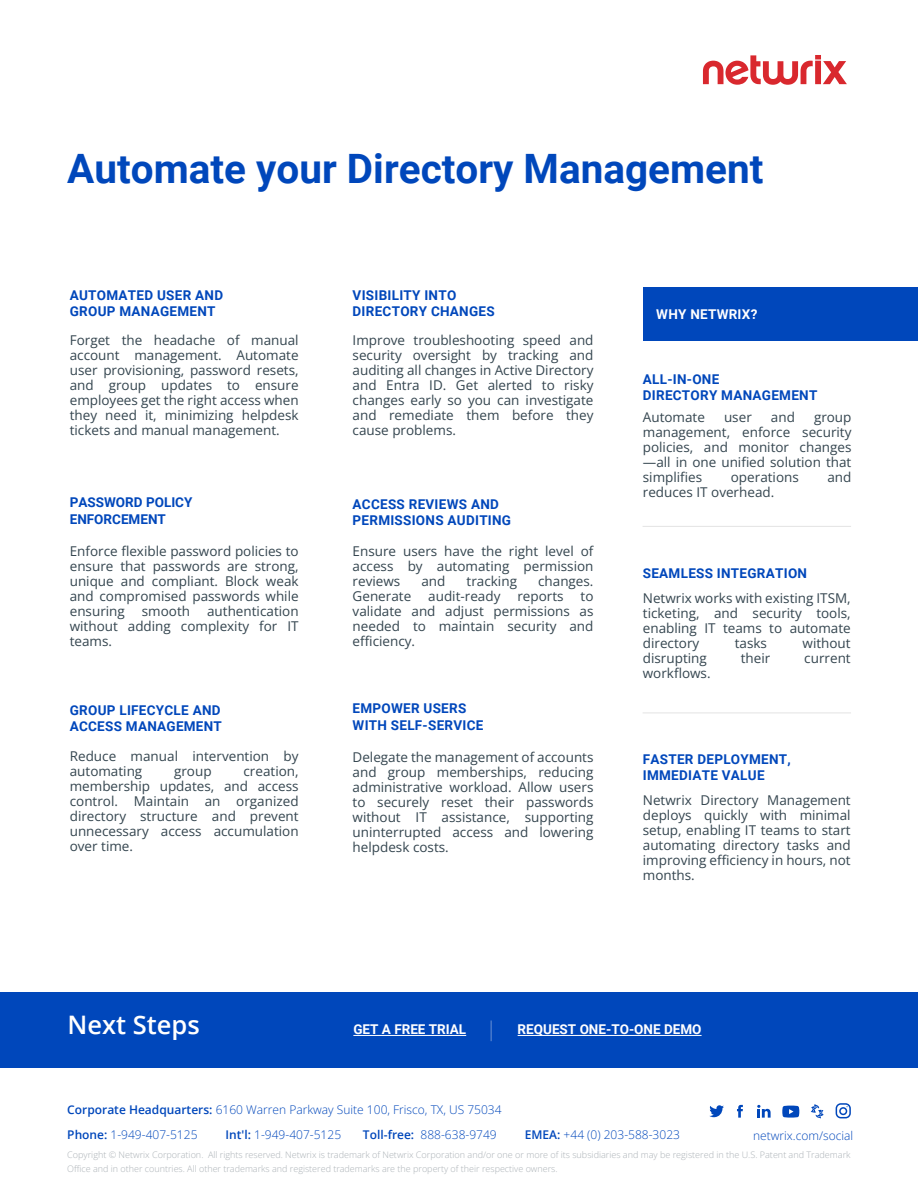
<style>
.page{position:relative;width:918px;height:1188px;background:#fff}
.page>*{position:absolute;margin:0;border:0;box-sizing:border-box;transform-origin:0 0}
.t1{font:700 40.5px "Roboto";color:#0047bb}
.t2{font:600 25.5px "Open Sans";color:#fff}
.t3{font:13.5px/15px "Open Sans";color:#34454f;text-align:justify}
.t4{font:700 13.5px/16.2px "Roboto";letter-spacing:.02em;color:#0047bb}
.t5{font:700 13.5px "Roboto";color:#fff}
.t6{font:700 13.5px/16.2px "Roboto";color:#0047bb}
.t7{font:700 13.5px "Roboto";letter-spacing:.02em;color:#fff}
.t8{font:300 12px/24.9px "Open Sans";color:#0047bb}
.t9{font:300 9px/13.5px "Open Sans";color:#aab1b6}
.s1{font-weight:600}
</style>
<div class="page">
<div style="left:643px;top:287px;width:275px;height:54px;background:#0047bb"></div>
<svg style="left:703px;top:55px;width:144px;height:30px"></svg>
<div style="left:0;top:992px;width:918px;height:76px;background:#0047bb"></div>
<hr style="left:353px;top:1035px;width:113px;height:1px;background:#fff">
<hr style="left:518px;top:1035px;width:184px;height:1px;background:#fff">
<hr style="left:490px;top:1021px;width:2px;height:20px;background:#f2f2f2">
<svg style="left:757px;top:1105px;width:14px;height:13px"></svg>
<svg style="left:737px;top:1105px;width:6px;height:13px"></svg>
<svg style="left:709px;top:1105px;width:15px;height:12px"></svg>
<svg style="left:811px;top:1104px;width:13px;height:15px"></svg>
<div style="left:836px;top:1103px;width:15px;height:15px;border:2px solid #0047bb;border-radius:4px"></div>
<div style="left:839px;top:1107px;width:8px;height:8px;border:2px solid #0047bb;border-radius:50%"></div>
<svg style="left:782px;top:1106px;width:17px;height:12px"></svg>
<svg style="left:840px;top:1106px;width:8px;height:8px"></svg>
<hr style="left:643px;top:526px;width:208px;height:1px;background:#e6e6e6">
<hr style="left:643px;top:712px;width:208px;height:1px;background:#e6e6e6">
<h1 class="t1" style="left:67px;top:140px;width:698px">Automate your Directory Management</h1>
<p class="t4" style="left:70px;top:286px;width:155px">AUTOMATED USER AND<br>GROUP MANAGEMENT</p>
<p class="t4" style="left:353px;top:286px;width:144px">VISIBILITY INTO<br>DIRECTORY CHANGES</p>
<p class="t3" style="left:70px;top:332px;width:230px">Forget the headache of manual account management. Automate user provisioning, password resets, and group updates to ensure employees get the right access when they need it, minimizing helpdesk tickets and manual management.</p>
<p class="t3" style="left:353px;top:332px;width:242px">Improve troubleshooting speed and security oversight by tracking and auditing all changes in Active Directory and Entra ID. Get alerted to risky changes early so you can investigate and remediate them before they cause problems.</p>
<p class="t6" style="left:70px;top:494px;width:124px">PASSWORD POLICY<br>ENFORCEMENT</p>
<p class="t4" style="left:353px;top:496px;width:160px">ACCESS REVIEWS AND<br>PERMISSIONS AUDITING</p>
<p class="t3" style="left:70px;top:544px;width:230px">Enforce flexible password policies to ensure that passwords are strong, unique and compliant. Block weak and compromised passwords while ensuring</p>
<p class="t3" style="left:70px;top:604px;width:230px;text-indent:137px">authentication without adding complexity for IT teams.</p>
<p class="t3" style="left:142px;top:604px;width:50px">smooth</p>
<p class="t3" style="left:353px;top:544px;width:242px">Ensure users have the right level of access by automating permission reviews</p>
<p class="t3" style="left:421px;top:574px;width:26px">and</p>
<p class="t3" style="left:467px;top:574px;width:52px">tracking</p>
<p class="t3" style="left:538px;top:574px;width:57px">changes.</p>
<p class="t3" style="left:353px;top:589px;width:60px">Generate</p>
<p class="t3" style="left:428px;top:589px;width:74px">audit-ready</p>
<p class="t3" style="left:517px;top:589px;width:48px">reports</p>
<p class="t3" style="left:353px;top:589px;width:242px;text-indent:228px">to validate and adjust permissions as needed to maintain security and efficiency.</p>
<p class="t4" style="left:70px;top:701px;width:154px">GROUP LIFECYCLE AND<br>ACCESS MANAGEMENT</p>
<p class="t4" style="left:353px;top:700px;width:132px">EMPOWER USERS<br>WITH SELF-SERVICE</p>
<p class="t3" style="left:70px;top:748px;width:230px">Reduce manual intervention by automating</p>
<p class="t3" style="left:353px;top:749px;width:242px">Delegate the management of accounts and group memberships, reducing administrative workload. Allow users to securely reset their passwords without IT assistance, supporting uninterrupted access and lowering helpdesk costs.</p>
<p class="t3" style="left:70px;top:763px;width:230px;text-indent:174px">creation, membership updates, and access control. Maintain an organized directory structure and prevent unnecessary access accumulation over time.</p>
<p class="t3" style="left:174px;top:763px;width:39px">group</p>
<p class="t7" style="left:656px;top:305px;width:103px">WHY NETWRIX?</p>
<p class="t4" style="left:643px;top:371px;width:176px">ALL-IN-ONE<br>DIRECTORY MANAGEMENT</p>
<p class="t3" style="left:643px;top:409px;width:64px">Automate</p>
<p class="t3" style="left:724px;top:409px;width:29px">user</p>
<p class="t3" style="left:771px;top:409px;width:26px">and</p>
<p class="t3" style="left:643px;top:409px;width:210px;text-indent:171px">group management, enforce security policies, and monitor changes —all in one unified solution that simplifies</p>
<p class="t3" style="left:731px;top:469px;width:70px">operations</p>
<p class="t3" style="left:827px;top:469px;width:26px">and</p>
<p class="t3" style="left:643px;top:484px;width:133px">reduces IT overhead.</p>
<p class="t4" style="left:643px;top:565px;width:166px">SEAMLESS INTEGRATION</p>
<p class="t3" style="left:643px;top:590px;width:209px">Netwrix works with existing ITSM, ticketing, and security tools, enabling IT teams to automate directory</p>
<p class="t3" style="left:735px;top:635px;width:34px">tasks</p>
<p class="t3" style="left:803px;top:635px;width:50px">without</p>
<p class="t3" style="left:643px;top:650px;width:65px">disrupting</p>
<p class="t3" style="left:741px;top:650px;width:31px">their</p>
<p class="t3" style="left:804px;top:650px;width:48px">current</p>
<p class="t3" style="left:643px;top:665px;width:69px">workflows.</p>
<p class="t4" style="left:643px;top:750px;width:149px">FASTER DEPLOYMENT,<br>IMMEDIATE VALUE</p>
<p class="t3" style="left:643px;top:792px;width:209px">Netwrix Directory Management deploys quickly with minimal setup, enabling IT teams to start automating directory tasks and improving efficiency in hours, not months.</p>
<h2 class="t2" style="left:67px;top:1008px;width:134px">Next Steps</h2>
<p class="t5" style="left:353px;top:1020px;width:114px">GET A FREE TRIAL</p>
<p class="t5" style="left:518px;top:1020px;width:185px">REQUEST ONE-TO-ONE DEMO</p>
<p class="t8" style="left:67px;top:1097px;width:436px"><span class="s1">Corporate Headquarters:</span> 6160 Warren Parkway Suite 100, Frisco, TX, US 75034<br><span class="s1">Phone:</span> 1-949-407-5125</p>
<p class="t8" style="left:226px;top:1122px;width:117px"><span class="s1">Int'l:</span> 1-949-407-5125</p>
<p class="t8" style="left:363px;top:1122px;width:135px"><span class="s1">Toll-free:</span> 888-638-9749</p>
<p class="t8" style="left:525px;top:1122px;width:157px"><span class="s1">EMEA:</span> +44 (0) 203-588-3023</p>
<p class="t8" style="left:753px;top:1123px;width:102px">netwrix.com/social</p>
<p class="t9" style="left:67px;top:1148px;width:785px">Copyright © Netwrix Corporation. All rights reserved. Netwrix is trademark of Netwrix Corporation and/or one or more of its subsidiaries and may be registered in the U.S. Patent and Trademark<br>Office and in other countries. All other trademarks and registered trademarks are the property of their respective owners.</p>
</div>
